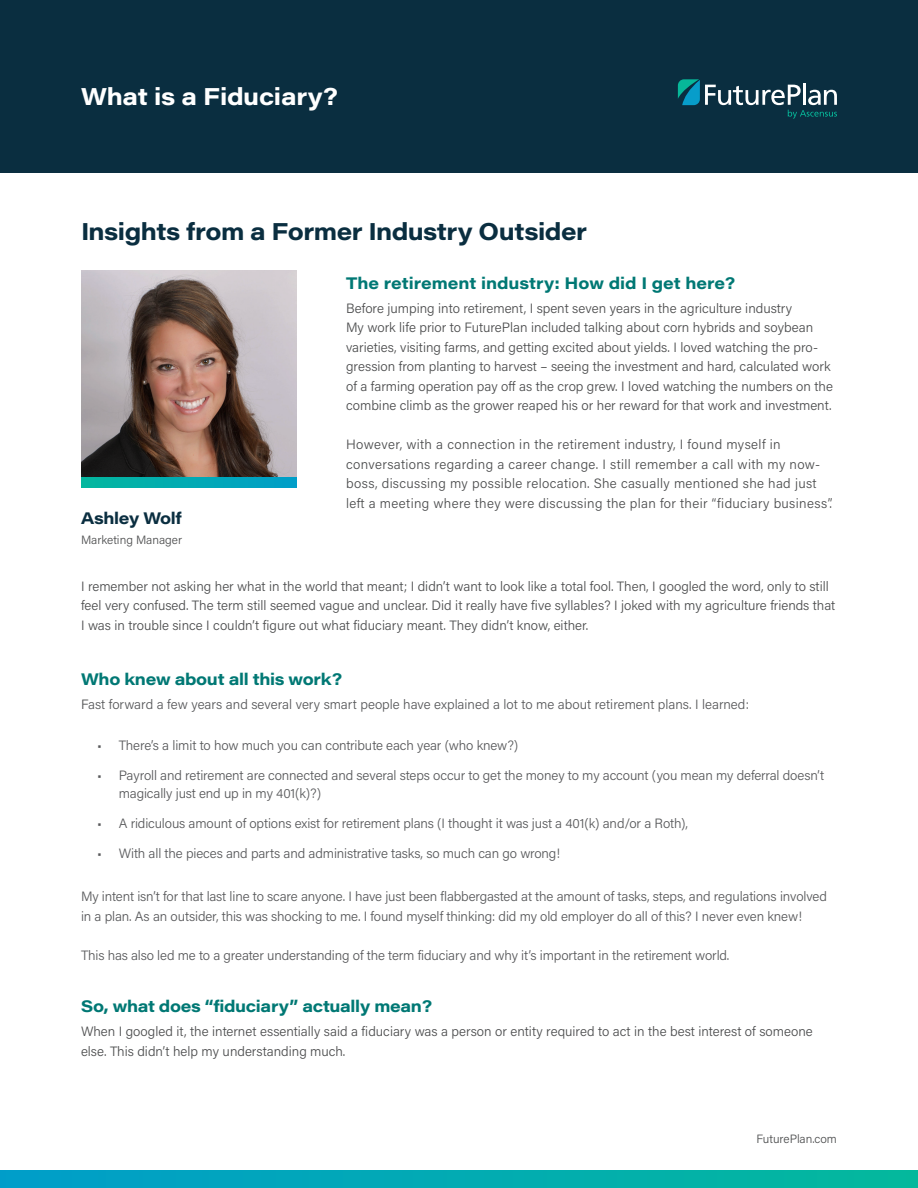
<style>
.page{position:relative;width:918px;height:1188px;background:#fff}
.page>*{position:absolute;margin:0;border:0;box-sizing:border-box;transform-origin:0 0}
.t1{font:700 24px "Acumin Pro Wide";letter-spacing:-.02em;color:#0a2e40}
.t2{font:700 24px "Acumin Pro Wide";letter-spacing:-.01em;color:#fff}
.t3{font:700 16.5px "Acumin Pro Wide";letter-spacing:-.015em;color:#007874}
.t4{font:700 16.5px "Acumin Pro Wide";letter-spacing:-.02em;color:#0a2e40}
.t5{font:300 13.5px/19.5px "Acumin Pro";color:#4b4c4d}
.t6{font:300 13.5px/18px "Acumin Pro";letter-spacing:-.01em;color:#57585a}
.t7{font:300 13.5px/19.5px "Acumin Pro";letter-spacing:.025em;color:#4b4c4d}
.t8{font:300 12px "Acumin Pro";color:#4b4c4d}
.s1{color:#4b4c4d}
</style>
<div class="page">
<div style="left:0;top:0;width:918px;height:172px;background:#0a2e40"></div>
<div style="left:0;top:1171px;width:918px;height:17px;background:linear-gradient(to right,#009dc9,#04b89c)"></div>
<svg style="left:81px;top:271px;width:216px;height:207px;background:#93827e"></svg>
<svg style="left:81px;top:478px;width:216px;height:10px;background:#01aab3"></svg>
<svg style="left:678px;top:79px;width:159px;height:40px"></svg>
<p class="t2" style="left:81px;top:79px;width:259px">What is a Fiduciary?</p>
<p class="t1" style="left:81px;top:214px;width:507px">Insights from a Former Industry Outsider</p>
<p class="t3" style="left:346px;top:271px;width:391px">The retirement industry: How did I get here?</p>
<p class="t5" style="left:346px;top:298px;width:488px">Before jumping into retirement, I spent seven years in the agriculture industry<br>My work life prior to FuturePlan included talking about corn hybrids and soybean varieties, visiting farms, and getting excited about yields. I loved watching the pro&shy;gression from planting to harvest – seeing the investment and hard, calculated work of a farming operation pay off as the crop grew. I loved watching the numbers on the combine climb as the grower reaped his or her reward for that work and investment.</p>
<p class="t7" style="left:346px;top:434px;width:488px">However, with a connection in the retirement industry, I found myself in conversations regarding a career change. I still remember a call with my now&shy;boss, discussing my possible relocation. She casually mentioned she had just left a meeting where they were discussing the plan for their “fiduciary business”.</p>
<p class="t4" style="left:81px;top:506px;width:102px">Ashley Wolf</p>
<p class="t8" style="left:81px;top:531px;width:103px">Marketing Manager</p>
<p class="t5" style="left:81px;top:576px;width:756px">I remember not asking her what in the world that meant; I didn’t want to look like a total fool. Then, I googled the word, only to still feel very confused. The term still seemed vague and unclear. Did it really have five syllables? I joked with my agriculture friends that<br>I was in trouble since I couldn’t figure out what fiduciary meant. They didn’t know, either.</p>
<p class="t3" style="left:81px;top:667px;width:263px">Who knew about all this work?</p>
<p class="t6" style="left:81px;top:695px;width:669px"><span class="s1">F</span>ast forward a few years and several very smart people have explained a lot to me about retirement plans. I learned:</p>
<p class="t6" style="left:97px;top:735px;width:423px">• There’s a limit to how much you can contribute each year (who knew?)</p>
<p class="t6" style="left:119px;top:765px;width:707px;text-indent:-22px">• Payroll and retirement are connected and several steps occur to get the money to my account (you mean my deferral doesn’t magically just end up in my 401(k)?)</p>
<p class="t6" style="left:97px;top:813px;width:592px">• A ridiculous amount of options exist for retirement plans (I thought it was just a 401(k) and/or a Roth),</p>
<p class="t6" style="left:97px;top:843px;width:465px">• With all the pieces and parts and administrative tasks, so much can go wrong!</p>
<p class="t6" style="left:81px;top:886px;width:748px;line-height:19.5px">My intent isn’t for that last line to scare anyone. I have just been flabbergasted at the amount of tasks, steps, and regulations involved in a plan. As an outsider, this was shocking to me. I found myself thinking: did my old employer do all of this? I never even knew!</p>
<p class="t6" style="left:81px;top:945px;width:650px">This has also led me to a greater understanding of the term fiduciary and why it’s important in the retirement world.</p>
<p class="t3" style="left:81px;top:994px;width:353px">So, what does “fiduciary” actually mean?</p>
<p class="t5" style="left:81px;top:1021px;width:733px">When I googled it, the internet essentially said a fiduciary was a person or entity required to act in the best interest of someone</p>
<p class="t5" style="left:81px;top:1041px;width:266px">else. This didn’t help my understanding much.</p>
<p class="t8" style="left:756px;top:1130px;width:82px">FuturePlan.com</p>
</div>
